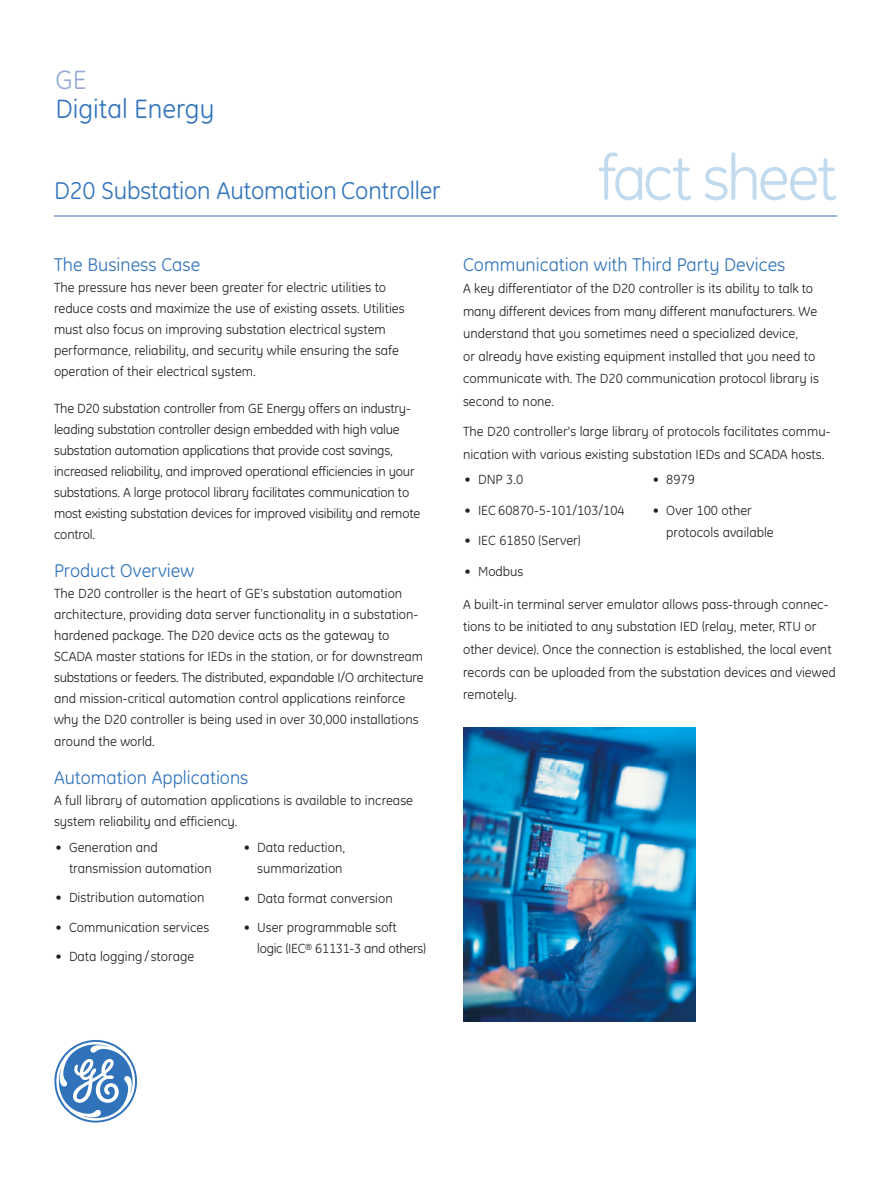
<style>
.page{position:relative;width:891px;height:1188px;background:#fff}
.page>*{position:absolute;margin:0;border:0;box-sizing:border-box;transform-origin:0 0}
.t1{font:63px "GE Inspira";letter-spacing:-.055em;color:#c1daed}
.t2{font:27px "GE Inspira";color:#3073ba}
.t3{font:27px "GE Inspira";color:#97aad7}
.t4{font:24.75px "GE Inspira";letter-spacing:-.01em;color:#3073ba}
.t5{font:18.75px "GE Inspira";color:#3073ba}
.t6{font:13.5px/21px "GE Inspira";color:#231f20}
</style>
<div class="page">
<svg style="left:54px;top:1040px;width:83px;height:83px"></svg>
<hr style="left:54px;top:216px;width:783px;height:1px;background:#3073ba">
<img style="left:463px;top:728px;width:233px;height:294px">
<h2 class="t3" style="left:56px;top:71px;width:32px">GE</h2>
<h2 class="t2" style="left:56px;top:93px;width:160px">Digital Energy</h2>
<h3 class="t4" style="left:54px;top:182px;width:388px">D20 Substation Automation Controller</h3>
<h3 class="t5" style="left:54px;top:258px;width:148px">The Business Case</h3>
<p class="t6" style="left:54px;top:278px;width:352px">The pressure has never been greater for electric utilities to reduce costs and maximize the use of existing assets. Utilities must also focus on improving substation electrical system performance, reliability, and security while ensuring the safe operation of their electrical system.</p>
<p class="t6" style="left:54px;top:399px;width:368px">The D20 substation controller from GE Energy offers an industry&shy;leading substation controller design embedded with high value substation automation applications that provide cost savings, increased reliability, and improved operational efficiencies in your substations. A large protocol library facilitates communication to most existing substation devices for improved visibility and remote control.</p>
<h3 class="t5" style="left:54px;top:565px;width:142px">Product Overview</h3>
<p class="t6" style="left:54px;top:585px;width:371px">The D20 controller is the heart of GE’s substation automation architecture, providing data server functionality in a substation&shy;hardened package. The D20 device acts as the gateway to SCADA master stations for IEDs in the station, or for downstream substations or feeders. The distributed, expandable I/O architecture and mission-critical automation control applications reinforce why the D20 controller is being used in over 30,000 installations around the world.</p>
<h3 class="t5" style="left:54px;top:771px;width:196px">Automation Applications</h3>
<p class="t6" style="left:54px;top:791px;width:361px">A full library of automation applications is available to increase system reliability and efficiency.</p>
<p class="t6" style="left:69px;top:839px;width:144px;text-indent:-14px">• Generation and transmission automation</p>
<p class="t6" style="left:56px;top:889px;width:151px">• Distribution automation</p>
<p class="t6" style="left:56px;top:918px;width:155px">• Communication services</p>
<p class="t6" style="left:56px;top:947px;width:140px">• Data logging /storage</p>
<p class="t6" style="left:244px;top:839px;width:103px;text-align:right">• Data reduction, summarization</p>
<p class="t6" style="left:244px;top:889px;width:151px">• Data format conversion</p>
<p class="t6" style="left:257px;top:918px;width:170px;text-indent:-14px">• User programmable soft<br>logic (IEC<sup>®</sup> 61131-3 and others)</p>
<h1 class="t1" style="left:598px;top:157px;width:241px">fact sheet</h1>
<h3 class="t5" style="left:463px;top:258px;width:324px">Communication with Third Party Devices</h3>
<p class="t6" style="left:463px;top:279px;width:357px;line-height:22.5px">A key differentiator of the D20 controller is its ability to talk to many different devices from many different manufacturers. We understand that you sometimes need a specialized device,<br>or already have existing equipment installed that you need to communicate with. The D20 communication protocol library is second to none.</p>
<p class="t6" style="left:463px;top:422px;width:369px;line-height:22.5px">The D20 controller's large library of protocols facilitates commu&shy;nication with various existing substation IEDs and SCADA hosts.</p>
<p class="t6" style="left:465px;top:470px;width:60px">• DNP 3.0</p>
<p class="t6" style="left:465px;top:501px;width:162px">• IEC 60870-5-101/103/104</p>
<p class="t6" style="left:465px;top:532px;width:118px">• IEC 61850 (Server)</p>
<p class="t6" style="left:465px;top:562px;width:60px">• Modbus</p>
<p class="t6" style="left:653px;top:470px;width:44px">• 8979</p>
<p class="t6" style="left:666px;top:500px;width:109px;line-height:22.5px;text-indent:-14px">• Over 100 other protocols available</p>
<p class="t6" style="left:463px;top:595px;width:374px;line-height:22.5px">A built-in terminal server emulator allows pass-through connec&shy;tions to be initiated to any substation IED (relay, meter, RTU or other device). Once the connection is established, the local event records can be uploaded from the substation devices and viewed remotely.</p>
</div>
